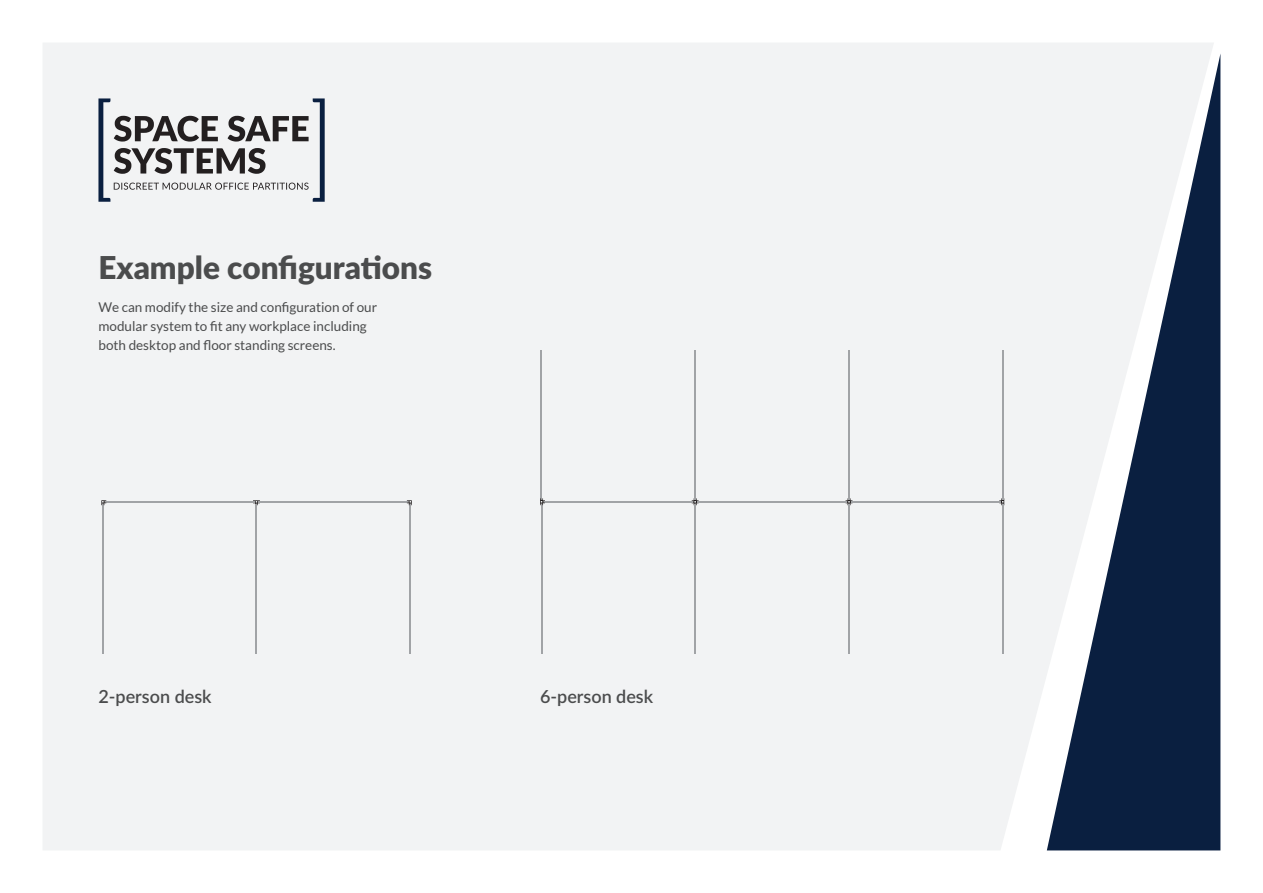
<style>
.page{position:relative;width:1263px;height:893px;background:#fff}
.page>*{position:absolute;margin:0;border:0;box-sizing:border-box;transform-origin:0 0}
.t1{font:900 31.5px "Lato";color:#4b4c4d}
.t2{font:600 18px "Lato";color:#4b4c4d}
.t3{font:13.5px/19.2px "Lato";color:#4b4c4d}
</style>
<div class="page">
<div style="left:43px;top:43px;width:1171px;height:807px;background:#f2f3f4"></div>
<svg style="left:98px;top:98px;width:227px;height:104px"></svg>
<svg style="left:1047px;top:54px;width:173px;height:796px"></svg>
<svg style="left:692px;top:498px;width:7px;height:7px"></svg>
<svg style="left:999px;top:498px;width:5px;height:7px"></svg>
<svg style="left:845px;top:498px;width:7px;height:7px"></svg>
<hr style="left:697px;top:501px;width:150px;height:1px;background:#a1a3a6">
<hr style="left:851px;top:501px;width:150px;height:1px;background:#a1a3a6">
<hr style="left:694px;top:504px;width:2px;height:150px;background:#a1a3a6">
<hr style="left:694px;top:350px;width:2px;height:150px;background:#a1a3a6">
<hr style="left:1002px;top:504px;width:1px;height:150px;background:#a1a3a6">
<hr style="left:1002px;top:350px;width:1px;height:150px;background:#a1a3a6">
<hr style="left:848px;top:504px;width:2px;height:149px;background:#a1a3a6">
<hr style="left:848px;top:350px;width:1px;height:150px;background:#a1a3a6">
<hr style="left:541px;top:504px;width:1px;height:150px;background:#a1a3a6">
<hr style="left:541px;top:350px;width:1px;height:150px;background:#a1a3a6">
<hr style="left:544px;top:501px;width:149px;height:1px;background:#a1a3a6">
<svg style="left:540px;top:498px;width:5px;height:7px"></svg>
<svg style="left:253px;top:500px;width:7px;height:5px"></svg>
<hr style="left:259px;top:501px;width:149px;height:1px;background:#a1a3a6">
<hr style="left:256px;top:504px;width:1px;height:150px;background:#a1a3a6">
<hr style="left:410px;top:504px;width:1px;height:149px;background:#a1a3a6">
<hr style="left:102px;top:504px;width:1px;height:150px;background:#a1a3a6">
<hr style="left:105px;top:501px;width:150px;height:1px;background:#a1a3a6">
<svg style="left:101px;top:500px;width:5px;height:5px"></svg>
<svg style="left:407px;top:500px;width:5px;height:5px"></svg>
<h1 class="t1" style="left:98px;top:244px;width:335px">Example configurations</h1>
<p class="t3" style="left:98px;top:297px;width:280px">We can modify the size and configuration of our modular system to fit any workplace including both desktop and floor standing screens.</p>
<h2 class="t2" style="left:98px;top:684px;width:115px">2-person desk</h2>
<h2 class="t2" style="left:540px;top:684px;width:115px">6-person desk</h2>
</div>
